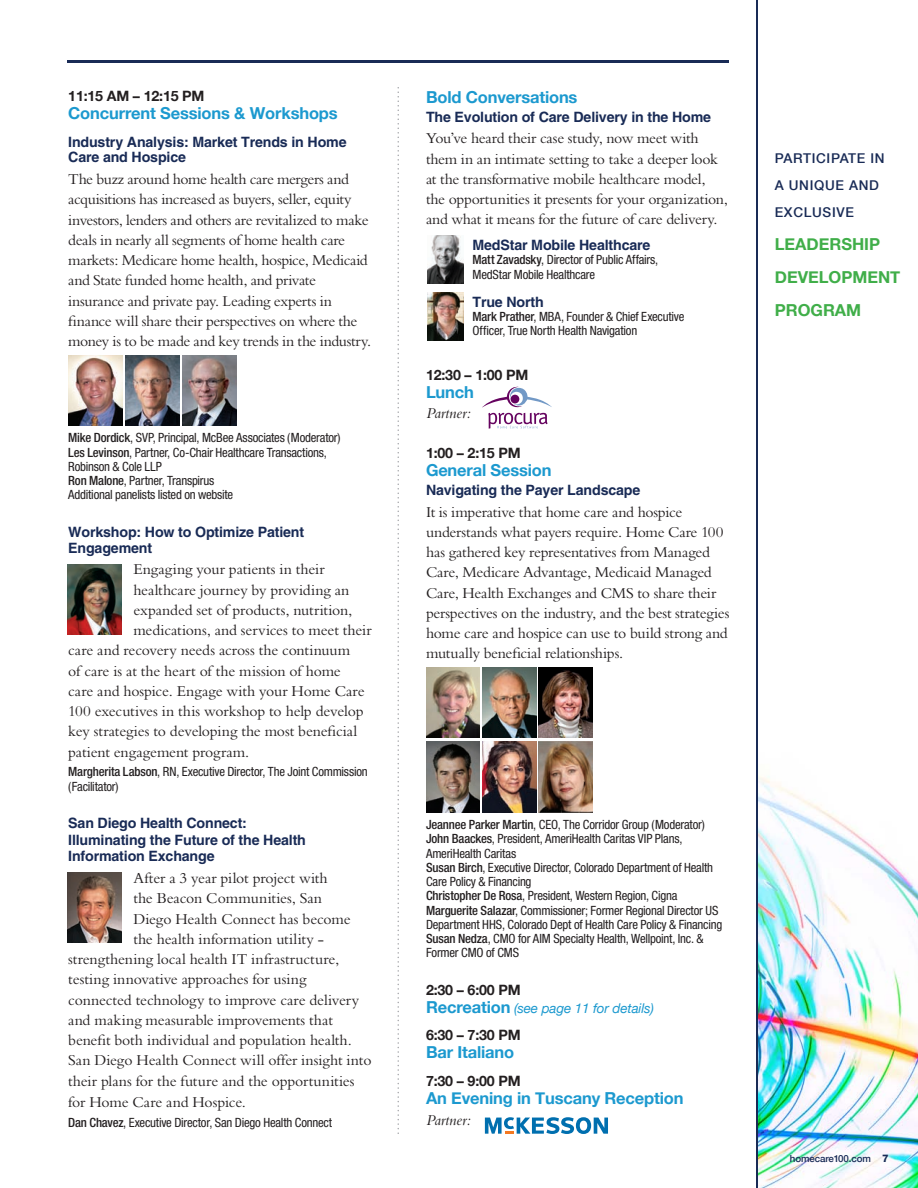
<style>
.page{position:relative;width:918px;height:1188px;background:#fff}
.page>*{position:absolute;margin:0;border:0;box-sizing:border-box;transform-origin:0 0}
.t1{font:700 16.5px "Helvetica Neue";letter-spacing:-.01em;color:#1c99cf}
.t2{font:700 16.5px/33px "Helvetica Neue";color:#40ae49}
.t3{font:15.75px/20.2px "M Bembo";letter-spacing:-.01em;color:#231f20}
.t4{font:italic 15.75px "M Bembo";letter-spacing:-.005em;color:#231f20}
.t5{font:700 14.25px/15.8px "Helvetica";letter-spacing:-.01em;color:#192b56}
.t6{font:700 14.25px "Helvetica Neue";letter-spacing:-.01em;color:#231f20}
.t7{font:500 13.5px/27px "Helvetica Neue";letter-spacing:.05em;color:#192b56}
.t8{font:italic 13.5px "Helvetica Neue";letter-spacing:-.01em;color:#1c99cf}
.t9{font:condensed 12.75px/14.2px "Helvetica Neue";letter-spacing:-.015em;color:#231f20}
.t10{font:500 9.75px "Helvetica Neue";letter-spacing:-.01em;color:#192b56}
.s1{font-weight:500}
.s2{font-weight:700;font-style:normal;font-size:16.5px}
.s3{font-weight:800;font-size:10.5px}
</style>
<div class="page">
<img style="left:758px;top:775px;width:160px;height:413px">
<hr style="left:756px;top:0;width:2px;height:1188px;background:#192b56">
<hr style="left:68px;top:60px;width:661px;height:3px;background:#192b56">
<img style="left:68px;top:355px;width:54px;height:70px">
<img style="left:125px;top:355px;width:54px;height:70px">
<img style="left:182px;top:355px;width:54px;height:70px">
<img style="left:426px;top:667px;width:54px;height:71px">
<img style="left:426px;top:742px;width:54px;height:70px">
<img style="left:482px;top:667px;width:54px;height:71px">
<img style="left:482px;top:742px;width:54px;height:70px">
<img style="left:539px;top:667px;width:54px;height:71px">
<img style="left:539px;top:742px;width:54px;height:70px">
<svg style="left:398px;top:87px;width:1px;height:1047px"></svg>
<img style="left:427px;top:293px;width:37px;height:47px">
<img style="left:427px;top:236px;width:37px;height:48px">
<img style="left:68px;top:565px;width:54px;height:70px">
<img style="left:68px;top:873px;width:54px;height:70px">
<svg style="left:482px;top:387px;width:70px;height:42px"></svg>
<svg style="left:485px;top:1117px;width:123px;height:17px"></svg>
<p class="t6" style="left:68px;top:87px;width:138px">11:15 AM – 12:15 PM</p>
<p class="t1" style="left:68px;top:103px;width:271px">Concurrent Sessions &amp; Workshops</p>
<p class="t5" style="left:68px;top:133px;width:280px">Industry Analysis: Market Trends in Home<br>Care and Hospice</p>
<p class="t3" style="left:68px;top:169px;width:304px">The buzz around home health care mergers and acquisitions has increased as buyers, seller, equity investors, lenders and others are revitalized to make deals in nearly all segments of home health care markets: Medicare home health, hospice, Medicaid and State funded home health, and private insurance and private pay. Leading experts in finance will share their perspectives on where the money is to be made and key trends in the industry.</p>
<p class="t9" style="left:68px;top:431px;width:274px"><span class="s1">Mike Dordick</span>, SVP, Principal, McBee Associates (Moderator)<br><span class="s1">Les Levinson</span>, Partner, Co-Chair Healthcare Transactions, Robinson &amp; Cole LLP<br><span class="s1">Ron Malone</span>, Partner, Transpirus<br>Additional panelists listed on website</p>
<p class="t5" style="left:68px;top:524px;width:238px">Workshop: How to Optimize Patient<br>Engagement</p>
<p class="t3" style="left:133px;top:559px;width:193px">Engaging your patients in their</p>
<p class="t3" style="left:133px;top:580px;width:218px">healthcare journey by providing an</p>
<p class="t3" style="left:133px;top:600px;width:220px">expanded set of products, nutrition,</p>
<p class="t3" style="left:133px;top:620px;width:240px">medications, and services to meet their</p>
<p class="t3" style="left:68px;top:640px;width:284px">care and recovery needs across the continuum</p>
<p class="t3" style="left:68px;top:661px;width:274px">of care is at the heart of the mission of home</p>
<p class="t3" style="left:68px;top:681px;width:298px">care and hospice. Engage with your Home Care</p>
<p class="t3" style="left:68px;top:701px;width:297px">100 executives in this workshop to help develop</p>
<p class="t3" style="left:68px;top:721px;width:291px">key strategies to developing the most beneficial</p>
<p class="t3" style="left:68px;top:742px;width:183px">patient engagement program.</p>
<p class="t9" style="left:68px;top:765px;width:301px"><span class="s1">Margherita Labson</span>, RN, Executive Director, The Joint Commission (Facilitator)</p>
<p class="t5" style="left:68px;top:814px;width:239px;line-height:17.4px">San Diego Health Connect:<br>Illuminating the Future of the Health</p>
<p class="t5" style="left:68px;top:848px;width:148px">Information Exchange</p>
<p class="t3" style="left:133px;top:868px;width:196px">After a 3 year pilot project with</p>
<p class="t3" style="left:133px;top:888px;width:190px">the Beacon Communities, San</p>
<p class="t3" style="left:133px;top:909px;width:219px">Diego Health Connect has become</p>
<p class="t3" style="left:133px;top:929px;width:192px">the health information utility -</p>
<p class="t3" style="left:68px;top:949px;width:273px">strengthening local health IT infrastructure,</p>
<p class="t3" style="left:68px;top:969px;width:240px">testing innovative approaches for using</p>
<p class="t3" style="left:68px;top:990px;width:292px">connected technology to improve care delivery</p>
<p class="t3" style="left:68px;top:1010px;width:266px">and making measurable improvements that</p>
<p class="t3" style="left:68px;top:1030px;width:285px">benefit both individual and population health.</p>
<p class="t3" style="left:68px;top:1050px;width:305px">San Diego Health Connect will offer insight into</p>
<p class="t3" style="left:68px;top:1071px;width:288px">their plans for the future and the opportunities</p>
<p class="t3" style="left:68px;top:1092px;width:179px">for Home Care and Hospice.</p>
<p class="t9" style="left:68px;top:1115px;width:265px"><span class="s1">Dan Chavez</span>, Executive Director, San Diego Health Connect</p>
<p class="t1" style="left:426px;top:87px;width:153px">Bold Conversations</p>
<p class="t5" style="left:426px;top:108px;width:287px">The Evolution of Care Delivery in the Home</p>
<p class="t3" style="left:426px;top:128px;width:303px">You’ve heard their case study, now meet with them in an intimate setting to take a deeper look at the transformative mobile healthcare model, the opportunities it presents for your organization, and what it means for the future of care delivery.</p>
<p class="t5" style="left:472px;top:237px;width:180px">MedStar Mobile Healthcare</p>
<p class="t9" style="left:472px;top:253px;width:187px"><span class="s1">Matt Zavadsky</span>, Director of Public Affairs,<br>MedStar Mobile Healthcare</p>
<p class="t5" style="left:472px;top:294px;width:73px">True North</p>
<p class="t9" style="left:472px;top:309px;width:213px"><span class="s1">Mark Prather</span>, MBA, Founder &amp; Chief Executive<br>Officer, True North Health Navigation</p>
<p class="t6" style="left:426px;top:366px;width:104px">12:30 – 1:00 PM</p>
<p class="t1" style="left:426px;top:381px;width:49px">Lunch</p>
<p class="t4" style="left:426px;top:404px;width:46px">Partner:</p>
<p class="t6" style="left:426px;top:444px;width:96px">1:00 – 2:15 PM</p>
<p class="t1" style="left:426px;top:460px;width:127px">General Session</p>
<p class="t5" style="left:426px;top:482px;width:216px">Navigating the Payer Landscape</p>
<p class="t3" style="left:426px;top:502px;width:305px">It is imperative that home care and hospice understands what payers require. Home Care 100 has gathered key representatives from Managed Care, Medicare Advantage, Medicaid Managed Care, Health Exchanges and CMS to share their perspectives on the industry, and the best strategies home care and hospice can use to build strong and mutually beneficial relationships.</p>
<p class="t7" style="left:775px;top:145px;width:111px">PARTICIPATE IN<br>A UNIQUE AND<br>EXCLUSIVE</p>
<p class="t2" style="left:775px;top:227px;width:127px">LEADERSHIP<br>DEVELOPMENT<br>PROGRAM</p>
<p class="t9" style="left:426px;top:817px;width:298px"><span class="s1">Jeannee Parker Martin</span>, CEO, The Corridor Group (Moderator)<br><span class="s1">John Baackes</span>, President, AmeriHealth Caritas VIP Plans, AmeriHealth Caritas<br><span class="s1">Susan Birch</span>, Executive Director, Colorado Department of Health Care Policy &amp; Financing<br><span class="s1">Christopher De Rosa</span>, President, Western Region, Cigna <span class="s1">Marguerite Salazar</span>, Commissioner; Former Regional Director US Department HHS, Colorado Dept of Health Care Policy &amp; Financing <span class="s1">Susan Nedza</span>, CMO for AIM Specialty Health, Wellpoint, Inc. &amp; Former CMO of CMS</p>
<p class="t6" style="left:426px;top:981px;width:96px">2:30 – 6:00 PM</p>
<p class="t8" style="left:426px;top:1000px;width:230px"><span class="s2">Recreation</span> (see page 11 for details)</p>
<p class="t6" style="left:426px;top:1027px;width:96px">6:30 – 7:30 PM</p>
<p class="t1" style="left:426px;top:1042px;width:90px">Bar Italiano</p>
<p class="t6" style="left:426px;top:1073px;width:96px">7:30 – 9:00 PM</p>
<p class="t1" style="left:426px;top:1088px;width:259px">An Evening in Tuscany Reception</p>
<p class="t4" style="left:426px;top:1111px;width:46px">Partner:</p>
<p class="t10" style="left:790px;top:1152px;width:101px">homecare100.com <span class="s3">7</span></p>
</div>
